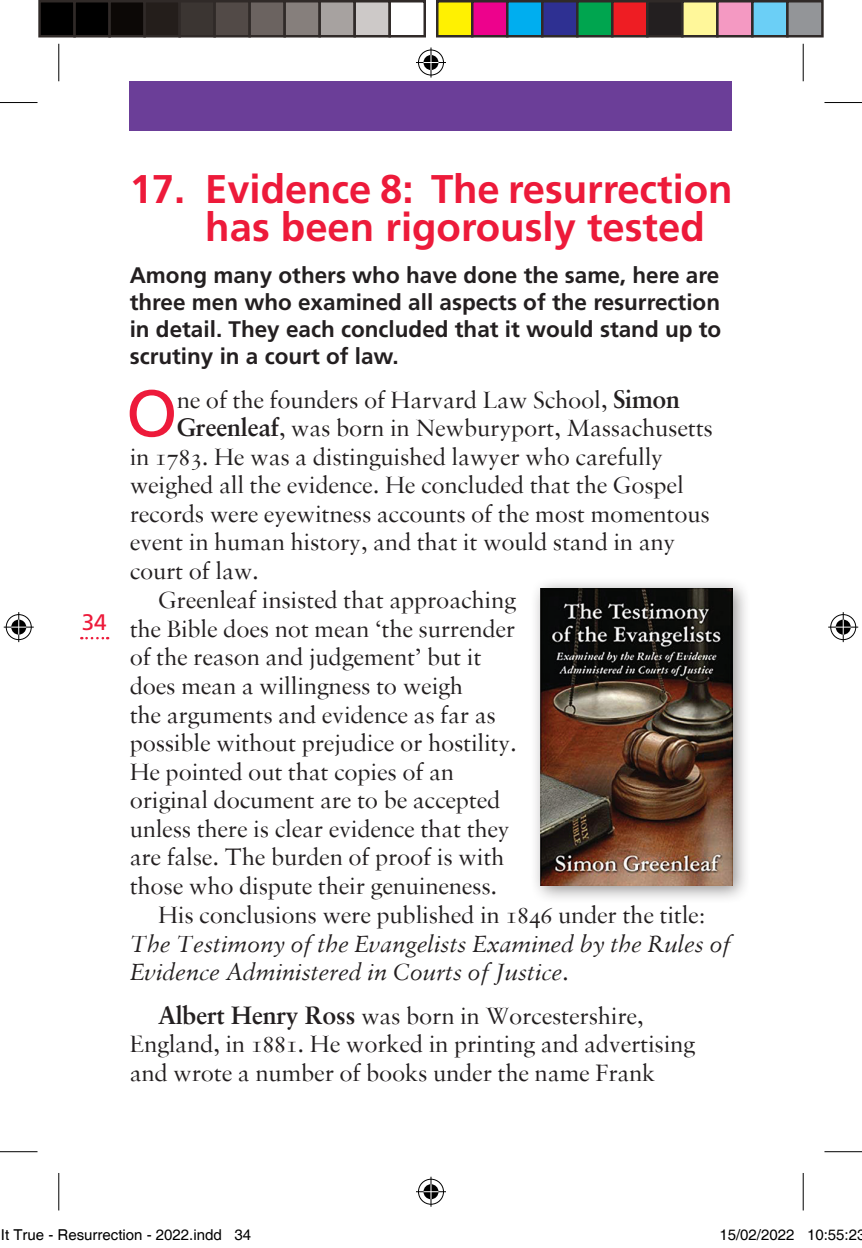
<style>
.page{position:relative;width:862px;height:1248px;background:#fff}
.page>*{position:absolute;margin:0;border:0;box-sizing:border-box;transform-origin:0 0}
.t1{font:65.75px "Frutiger LT Std";color:#ed1a3a}
.t2{font:700 40px/37.5px "Frutiger LT Std";color:#ed1a3a}
.t3{font:25px/28.5px "DO Sabon";letter-spacing:-.01em;color:#231f20}
.t4{font:italic 25px/28.5px "DO Sabon";letter-spacing:-.01em;color:#231f20}
.t5{font:700 22.5px/27px "Frutiger LT Std";color:#231f20;text-align:justify}
.t6{font:22.5px "Frutiger LT Std";color:#ed1a3a}
.t7{font:15px "Helvetica";color:#000}
.s1{font-weight:700}
.s2{font-style:normal}
</style>
<div class="page">
<svg style="left:81px;top:637px;width:27px;height:2px"></svg>
<div style="left:130px;top:81px;width:602px;height:50px;background:#6b3e98"></div>
<div style="left:529px;top:577px;width:222px;height:327px;background:#231f20;opacity:.5"></div>
<img style="left:541px;top:588px;width:191px;height:297px">
<hr style="left:0;top:102px;width:38px;height:1px;background:#000">
<hr style="left:824px;top:102px;width:38px;height:1px;background:#000">
<hr style="left:0;top:1151px;width:38px;height:1px;background:#000">
<hr style="left:824px;top:1151px;width:38px;height:1px;background:#000">
<hr style="left:58px;top:44px;width:1px;height:37px;background:#000">
<hr style="left:58px;top:1173px;width:1px;height:37px;background:#000">
<hr style="left:802px;top:44px;width:1px;height:37px;background:#000">
<hr style="left:802px;top:1173px;width:1px;height:37px;background:#000">
<div style="left:417px;top:48px;width:28px;height:29px;border:3px solid #fff;border-radius:50%"></div>
<hr style="left:416px;top:61px;width:30px;height:3px;background:#fff">
<hr style="left:429px;top:47px;width:3px;height:30px;background:#fff">
<div style="left:422px;top:53px;width:18px;height:19px;border:3px solid #fff;border-radius:50%"></div>
<div style="left:418px;top:50px;width:26px;height:25px;border:1px solid #000;border-radius:50%"></div>
<hr style="left:416px;top:62px;width:30px;height:1px;background:#000">
<hr style="left:430px;top:47px;width:1px;height:30px;background:#000">
<svg style="left:423px;top:55px;width:15px;height:15px"></svg>
<div style="left:417px;top:1177px;width:28px;height:28px;border:3px solid #fff;border-radius:50%"></div>
<hr style="left:416px;top:1190px;width:30px;height:3px;background:#fff">
<hr style="left:429px;top:1176px;width:3px;height:30px;background:#fff">
<div style="left:422px;top:1182px;width:18px;height:18px;border:3px solid #fff;border-radius:50%"></div>
<div style="left:418px;top:1179px;width:26px;height:25px;border:1px solid #000;border-radius:50%"></div>
<hr style="left:416px;top:1191px;width:30px;height:1px;background:#000">
<hr style="left:430px;top:1176px;width:1px;height:30px;background:#000">
<svg style="left:423px;top:1184px;width:15px;height:15px"></svg>
<div style="left:5px;top:613px;width:28px;height:28px;border:3px solid #fff;border-radius:50%"></div>
<hr style="left:4px;top:625px;width:30px;height:3px;background:#fff">
<hr style="left:17px;top:612px;width:3px;height:30px;background:#fff">
<div style="left:10px;top:618px;width:18px;height:18px;border:3px solid #fff;border-radius:50%"></div>
<div style="left:6px;top:614px;width:26px;height:26px;border:1px solid #000;border-radius:50%"></div>
<hr style="left:4px;top:626px;width:30px;height:1px;background:#000">
<hr style="left:18px;top:612px;width:1px;height:30px;background:#000">
<svg style="left:11px;top:619px;width:15px;height:15px"></svg>
<div style="left:829px;top:613px;width:28px;height:28px;border:3px solid #fff;border-radius:50%"></div>
<hr style="left:828px;top:625px;width:30px;height:3px;background:#fff">
<hr style="left:841px;top:612px;width:3px;height:30px;background:#fff">
<div style="left:834px;top:618px;width:18px;height:18px;border:3px solid #fff;border-radius:50%"></div>
<div style="left:830px;top:614px;width:26px;height:26px;border:1px solid #000;border-radius:50%"></div>
<hr style="left:828px;top:626px;width:30px;height:1px;background:#000">
<hr style="left:842px;top:612px;width:1px;height:30px;background:#000">
<svg style="left:835px;top:619px;width:15px;height:15px"></svg>
<div style="left:40px;top:1px;width:35px;height:35px;background:#000"></div>
<div style="left:38px;top:0;width:38px;height:37px;border:2px solid #302a28"></div>
<div style="left:75px;top:1px;width:35px;height:35px;background:#000"></div>
<div style="left:73px;top:0;width:38px;height:37px;border:2px solid #302a28"></div>
<div style="left:110px;top:1px;width:35px;height:35px;background:#0c0806"></div>
<div style="left:108px;top:0;width:38px;height:37px;border:2px solid #302a28"></div>
<div style="left:145px;top:1px;width:35px;height:35px;background:#241e1b"></div>
<div style="left:143px;top:0;width:38px;height:37px;border:2px solid #302a28"></div>
<div style="left:180px;top:1px;width:35px;height:35px;background:#3b3532"></div>
<div style="left:178px;top:0;width:38px;height:37px;border:2px solid #302a28"></div>
<div style="left:215px;top:1px;width:35px;height:35px;background:#524a47"></div>
<div style="left:213px;top:0;width:38px;height:37px;border:2px solid #302a28"></div>
<div style="left:250px;top:1px;width:35px;height:35px;background:#6b6360"></div>
<div style="left:248px;top:0;width:38px;height:37px;border:2px solid #302a28"></div>
<div style="left:285px;top:1px;width:35px;height:35px;background:#867f7c"></div>
<div style="left:283px;top:0;width:38px;height:37px;border:2px solid #302a28"></div>
<div style="left:320px;top:1px;width:35px;height:35px;background:#a7a2a0"></div>
<div style="left:318px;top:0;width:38px;height:37px;border:2px solid #302a28"></div>
<div style="left:355px;top:1px;width:35px;height:35px;background:#cdc9c8"></div>
<div style="left:353px;top:0;width:38px;height:37px;border:2px solid #302a28"></div>
<div style="left:388px;top:0;width:38px;height:37px;border:2px solid #302a28"></div>
<div style="left:437px;top:1px;width:35px;height:35px;background:#fff101"></div>
<div style="left:436px;top:0;width:37px;height:37px;border:2px solid #302a28"></div>
<div style="left:472px;top:1px;width:35px;height:35px;background:#ed028c"></div>
<div style="left:471px;top:0;width:37px;height:37px;border:2px solid #302a28"></div>
<div style="left:507px;top:1px;width:35px;height:35px;background:#00aeef"></div>
<div style="left:506px;top:0;width:37px;height:37px;border:2px solid #302a28"></div>
<div style="left:542px;top:1px;width:35px;height:35px;background:#2e3092"></div>
<div style="left:541px;top:0;width:37px;height:37px;border:2px solid #302a28"></div>
<div style="left:577px;top:1px;width:35px;height:35px;background:#00a54f"></div>
<div style="left:576px;top:0;width:37px;height:37px;border:2px solid #302a28"></div>
<div style="left:612px;top:1px;width:35px;height:35px;background:#ee1d23"></div>
<div style="left:611px;top:0;width:37px;height:37px;border:2px solid #302a28"></div>
<div style="left:647px;top:1px;width:35px;height:35px;background:#231f20"></div>
<div style="left:646px;top:0;width:37px;height:37px;border:2px solid #302a28"></div>
<div style="left:682px;top:1px;width:35px;height:35px;background:#fff79a"></div>
<div style="left:681px;top:0;width:37px;height:37px;border:2px solid #302a28"></div>
<div style="left:717px;top:1px;width:35px;height:35px;background:#f499c2"></div>
<div style="left:716px;top:0;width:37px;height:37px;border:2px solid #302a28"></div>
<div style="left:752px;top:1px;width:35px;height:35px;background:#6bcff6"></div>
<div style="left:751px;top:0;width:37px;height:37px;border:2px solid #302a28"></div>
<div style="left:787px;top:1px;width:35px;height:35px;background:#939598"></div>
<div style="left:786px;top:0;width:37px;height:37px;border:2px solid #302a28"></div>
<p class="t6" style="left:82px;top:609px;width:27px">34</p>
<h2 class="t2" style="left:205px;top:171px;width:529px;text-indent:-76px">17. Evidence 8: The resurrection has been rigorously tested</h2>
<p class="t5" style="left:130px;top:262px;width:593px">Among many others who have done the same, here are three men who examined all aspects of the resurrection in detail. They each concluded that it would stand up to scrutiny in a court of law.</p>
<h1 class="t1" style="left:126px;top:375px;width:53px">O</h1>
<p class="t3" style="left:177px;top:385px;width:505px">ne of the founders of Harvard Law School, <span class="s1">Simon</span></p>
<p class="t3" style="left:177px;top:413px;width:537px"><span class="s1">Greenleaf</span>, was born in Newburyport, Massachusetts</p>
<p class="t3" style="left:130px;top:442px;width:535px">in 1783. He was a distinguished lawyer who carefully</p>
<p class="t3" style="left:130px;top:470px;width:555px">weighed all the evidence. He concluded that the Gospel</p>
<p class="t3" style="left:130px;top:499px;width:581px">records were eyewitness accounts of the most momentous</p>
<p class="t3" style="left:130px;top:527px;width:547px">event in human history, and that it would stand in any</p>
<p class="t3" style="left:130px;top:556px;width:131px">court of law.</p>
<p class="t3" style="left:158px;top:585px;width:359px">Greenleaf insisted that approaching</p>
<p class="t3" style="left:130px;top:614px;width:387px">the Bible does not mean ‘the surrender</p>
<p class="t3" style="left:130px;top:642px;width:353px">of the reason and judgement’ but it</p>
<p class="t3" style="left:130px;top:671px;width:335px">does mean a willingness to weigh</p>
<p class="t3" style="left:130px;top:699px;width:367px">the arguments and evidence as far as</p>
<p class="t3" style="left:130px;top:728px;width:389px">possible without prejudice or hostility.</p>
<p class="t3" style="left:130px;top:756px;width:326px">He pointed out that copies of an</p>
<p class="t3" style="left:130px;top:785px;width:372px">original document are to be accepted</p>
<p class="t3" style="left:130px;top:813px;width:382px">unless there is clear evidence that they</p>
<p class="t3" style="left:130px;top:842px;width:376px">are false. The burden of proof is with</p>
<p class="t3" style="left:130px;top:870px;width:369px">those who dispute their genuineness.</p>
<p class="t3" style="left:158px;top:900px;width:549px">His conclusions were published in 1846 under the title:</p>
<p class="t4" style="left:130px;top:929px;width:602px">The Testimony of the Evangelists Examined by the Rules of<br>Evidence Administered in Courts of Justice<span class="s2">.</span></p>
<p class="t3" style="left:130px;top:1001px;width:567px;text-indent:28px"><span class="s1">Albert Henry Ross</span> was born in Worcestershire,<br>England, in 1881. He worked in printing and advertising and wrote a number of books under the name Frank</p>
<p class="t7" style="left:1px;top:1226px;width:252px">It True - Resurrection - 2022.indd 34</p>
<p class="t7" style="left:719px;top:1226px;width:147px">15/02/2022 10:55:23</p>
</div>
